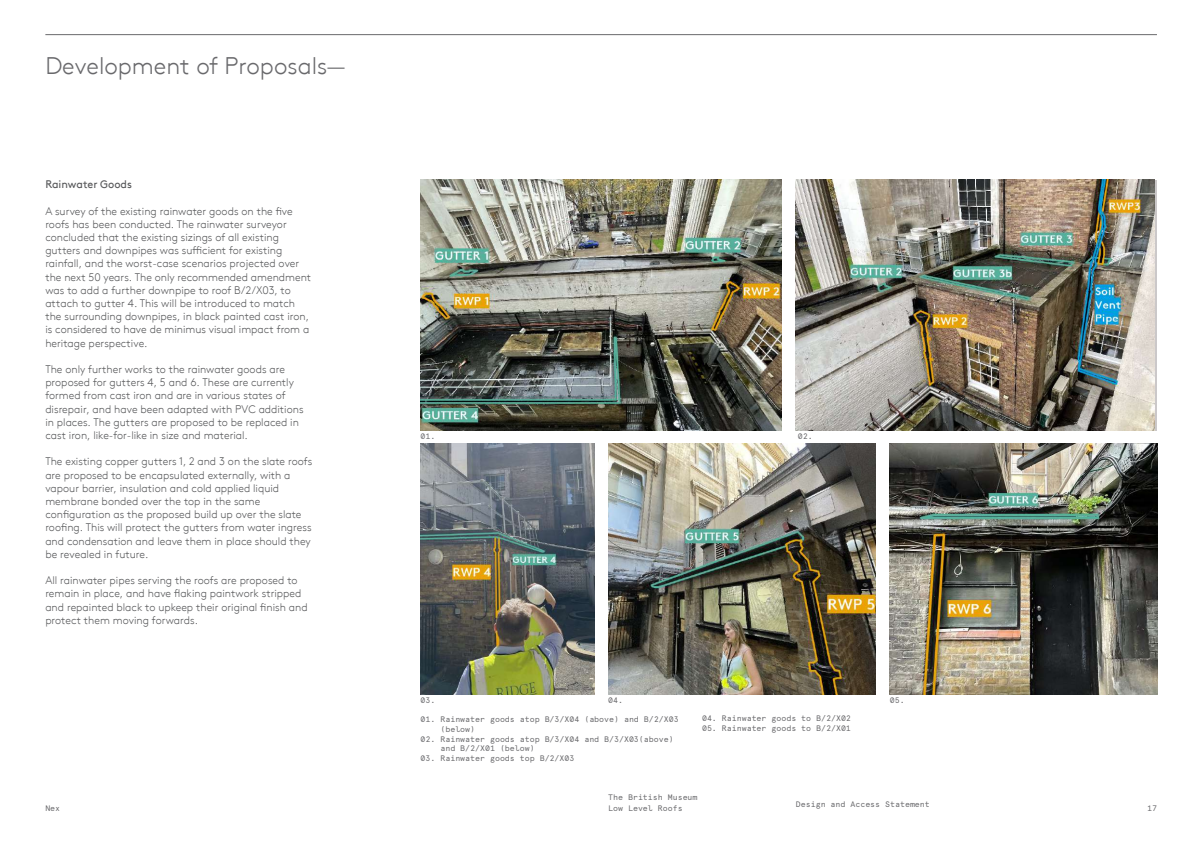
<style>
.page{position:relative;width:1191px;height:842px;background:#fff}
.page>*{position:absolute;margin:0;border:0;box-sizing:border-box;transform-origin:0 0}
.t1{font:300 24px "Brown TT";color:#69696c}
.t2{font:300 11px/13.2px "Brown TT";color:#57585a}
.t3{font:11px "Brown TT";color:#57585a}
.t4{font:8px/9.6px "Apercu Mono";color:#69696c}
</style>
<div class="page">
<hr style="left:45px;top:34px;width:1112px;height:1px;background:#69696c">
<img style="left:420px;top:180px;width:361px;height:251px">
<img style="left:608px;top:444px;width:267px;height:251px">
<img style="left:420px;top:444px;width:174px;height:251px">
<img style="left:889px;top:444px;width:268px;height:251px">
<img style="left:796px;top:179px;width:358px;height:252px">
<h1 class="t1" style="left:45px;top:52px;width:301px">Development of Proposals—</h1>
<p class="t3" style="left:45px;top:178px;width:88px">Rainwater Goods</p>
<p class="t2" style="left:45px;top:204px;width:267px">A survey of the existing rainwater goods on the five roofs has been conducted. The rainwater surveyor concluded that the existing sizings of all existing gutters and downpipes was sufficient for existing rainfall, and the worst-case scenarios projected over the next 50 years. The only recommended amendment was to add a further downpipe to roof B/2/X03, to attach to gutter 4. This will be introduced to match the surrounding downpipes, in black painted cast iron, is considered to have de minimus visual impact from a heritage perspective.</p>
<p class="t2" style="left:45px;top:363px;width:260px">The only further works to the rainwater goods are proposed for gutters 4, 5 and 6. These are currently formed from cast iron and are in various states of disrepair, and have been adapted with PVC additions in places. The gutters are proposed to be replaced in cast iron, like-for-like in size and material.</p>
<p class="t2" style="left:45px;top:455px;width:268px">The existing copper gutters 1, 2 and 3 on the slate roofs are proposed to be encapsulated externally, with a vapour barrier, insulation and cold applied liquid membrane bonded over the top in the same configuration as the proposed build up over the slate roofing. This will protect the gutters from water ingress and condensation and leave them in place should they be revealed in future.</p>
<p class="t2" style="left:45px;top:574px;width:264px">All rainwater pipes serving the roofs are proposed to remain in place, and have flaking paintwork stripped and repainted black to upkeep their original finish and protect them moving forwards.</p>
<p class="t4" style="left:420px;top:432px;width:16px">01.</p>
<p class="t4" style="left:798px;top:432px;width:16px">02.</p>
<p class="t4" style="left:420px;top:696px;width:16px">03.</p>
<p class="t4" style="left:608px;top:696px;width:16px">04.</p>
<p class="t4" style="left:890px;top:696px;width:16px">05.</p>
<p class="t4" style="left:440px;top:715px;width:240px;text-indent:-20px">01. Rainwater goods atop B/3/X04 (above) and B/2/X03 (below)</p>
<p class="t4" style="left:440px;top:734px;width:235px;text-indent:-20px">02. Rainwater goods atop B/3/X04 and B/3/X03(above) and B/2/X01 (below)</p>
<p class="t4" style="left:420px;top:753px;width:155px">03. Rainwater goods top B/2/X03</p>
<p class="t4" style="left:702px;top:713px;width:150px">04. Rainwater goods to B/2/X02</p>
<p class="t4" style="left:702px;top:723px;width:150px">05. Rainwater goods to B/2/X01</p>
<p class="t4" style="left:608px;top:792px;width:91px">The British Museum</p>
<p class="t4" style="left:45px;top:803px;width:16px">Nex</p>
<p class="t4" style="left:608px;top:803px;width:76px">Low Level Roofs</p>
<p class="t4" style="left:796px;top:799px;width:135px">Design and Access Statement</p>
<p class="t4" style="left:1147px;top:803px;width:11px">17</p>
</div>
